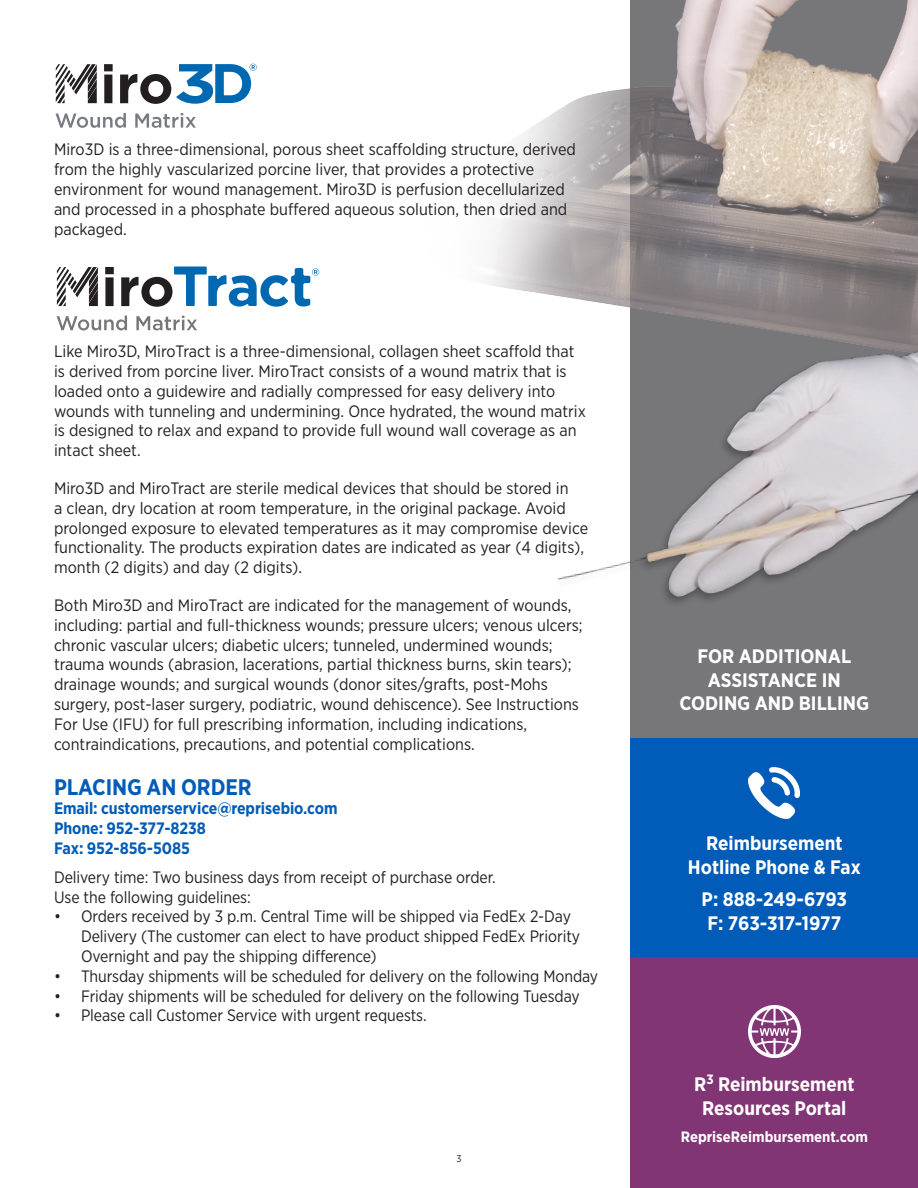
<style>
.page{position:relative;width:918px;height:1188px;background:#fff}
.page>*{position:absolute;margin:0;border:0;box-sizing:border-box;transform-origin:0 0}
.t1{font:700 22.5px "Gotham Narrow";letter-spacing:-.005em;color:#005cb8}
.References{font:700 19.5px/23.4px "Gotham Narrow";color:#fff;text-align:center}
.References-2{font:16.5px/19.8px "Gotham Narrow";color:#231f20}
.t2{font:700 16.5px/19.8px "Gotham Narrow";letter-spacing:-.005em;color:#005cb8}
.References-3{font:700 15px "Gotham Narrow";color:#fff}
.t3{font:9.75px "Gotham Narrow";color:#231f20}
</style>
<div class="page">
<div style="left:631px;top:0;width:287px;height:1188px;background:#77777a"></div>
<img style="left:485px;top:0;width:433px;height:289px">
<svg style="left:55px;top:113px;width:71px;height:15px"></svg>
<svg style="left:135px;top:113px;width:61px;height:15px"></svg>
<svg style="left:56px;top:64px;width:41px;height:39px"></svg>
<svg style="left:104px;top:64px;width:9px;height:39px"></svg>
<svg style="left:120px;top:64px;width:137px;height:40px"></svg>
<svg style="left:57px;top:267px;width:41px;height:39px"></svg>
<svg style="left:105px;top:267px;width:9px;height:39px"></svg>
<svg style="left:57px;top:316px;width:70px;height:14px"></svg>
<svg style="left:136px;top:316px;width:61px;height:14px"></svg>
<svg style="left:121px;top:267px;width:198px;height:40px"></svg>
<div style="left:631px;top:739px;width:287px;height:219px;background:#005cb8"></div>
<img style="left:749px;top:767px;width:51px;height:51px">
<div style="left:631px;top:958px;width:287px;height:230px;background:#823575"></div>
<img style="left:748px;top:1006px;width:52px;height:52px">
<img style="left:511px;top:260px;width:407px;height:395px">
<p class="References-2" style="left:54px;top:139px;width:524px">Miro3D is a three-dimensional, porous sheet scaffolding structure, derived from the highly vascularized porcine liver, that provides a protective environment for wound management. Miro3D is perfusion decellularized and processed in a phosphate buffered aqueous solution, then dried and packaged.</p>
<p class="References-2" style="left:54px;top:341px;width:534px">Like Miro3D, MiroTract is a three-dimensional, collagen sheet scaffold that is derived from porcine liver. MiroTract consists of a wound matrix that is loaded onto a guidewire and radially compressed for easy delivery into wounds with tunneling and undermining. Once hydrated, the wound matrix is designed to relax and expand to provide full wound wall coverage as an intact sheet.</p>
<p class="References-2" style="left:54px;top:478px;width:536px">Miro3D and MiroTract are sterile medical devices that should be stored in<br>a clean, dry location at room temperature, in the original package. Avoid prolonged exposure to elevated temperatures as it may compromise device functionality. The products expiration dates are indicated as year (4 digits), month (2 digits) and day (2 digits).</p>
<p class="References-2" style="left:54px;top:595px;width:530px">Both Miro3D and MiroTract are indicated for the management of wounds, including: partial and full-thickness wounds; pressure ulcers; venous ulcers; chronic vascular ulcers; diabetic ulcers; tunneled, undermined wounds; trauma wounds (abrasion, lacerations, partial thickness burns, skin tears); drainage wounds; and surgical wounds (donor sites/grafts, post-Mohs surgery, post-laser surgery, podiatric, wound dehiscence). See Instructions For Use (IFU) for full prescribing information, including indications, contraindications, precautions, and potential complications.</p>
<p class="t1" style="left:54px;top:772px;width:199px">PLACING AN ORDER</p>
<p class="t2" style="left:54px;top:799px;width:285px">Email: customerservice@reprisebio.com<br>Phone: 952-377-8238</p>
<p class="t2" style="left:54px;top:838px;width:137px">Fax: 952-856-5085</p>
<p class="References-2" style="left:54px;top:867px;width:443px">Delivery time: Two business days from receipt of purchase order.<br>Use the following guidelines:</p>
<p class="References-2" style="left:81px;top:906px;width:501px;text-indent:-27px">• Orders received by 3 p.m. Central Time will be shipped via FedEx 2-Day<br>Delivery (The customer can elect to have product shipped FedEx Priority<br>Overnight and pay the shipping difference)</p>
<p class="References-2" style="left:54px;top:966px;width:546px">• Thursday shipments will be scheduled for delivery on the following Monday</p>
<p class="References-2" style="left:54px;top:986px;width:527px">• Friday shipments will be scheduled for delivery on the following Tuesday</p>
<p class="References-2" style="left:54px;top:1005px;width:374px">• Please call Customer Service with urgent requests.</p>
<p class="t3" style="left:456px;top:1153px;width:7px">3</p>
<p class="References" style="left:679px;top:644px;width:192px">FOR ADDITIONAL<br>ASSISTANCE IN<br>CODING AND BILLING</p>
<p class="References" style="left:688px;top:832px;width:174px">Reimbursement<br>Hotline Phone &amp; Fax</p>
<p class="References" style="left:702px;top:888px;width:147px">P: 888-249-6793<br>F: 763-317-1977</p>
<p class="References" style="left:694px;top:1072px;width:162px">R<sup>3</sup> Reimbursement<br>Resources Portal</p>
<p class="References-3" style="left:681px;top:1127px;width:189px">RepriseReimbursement.com</p>
</div>
